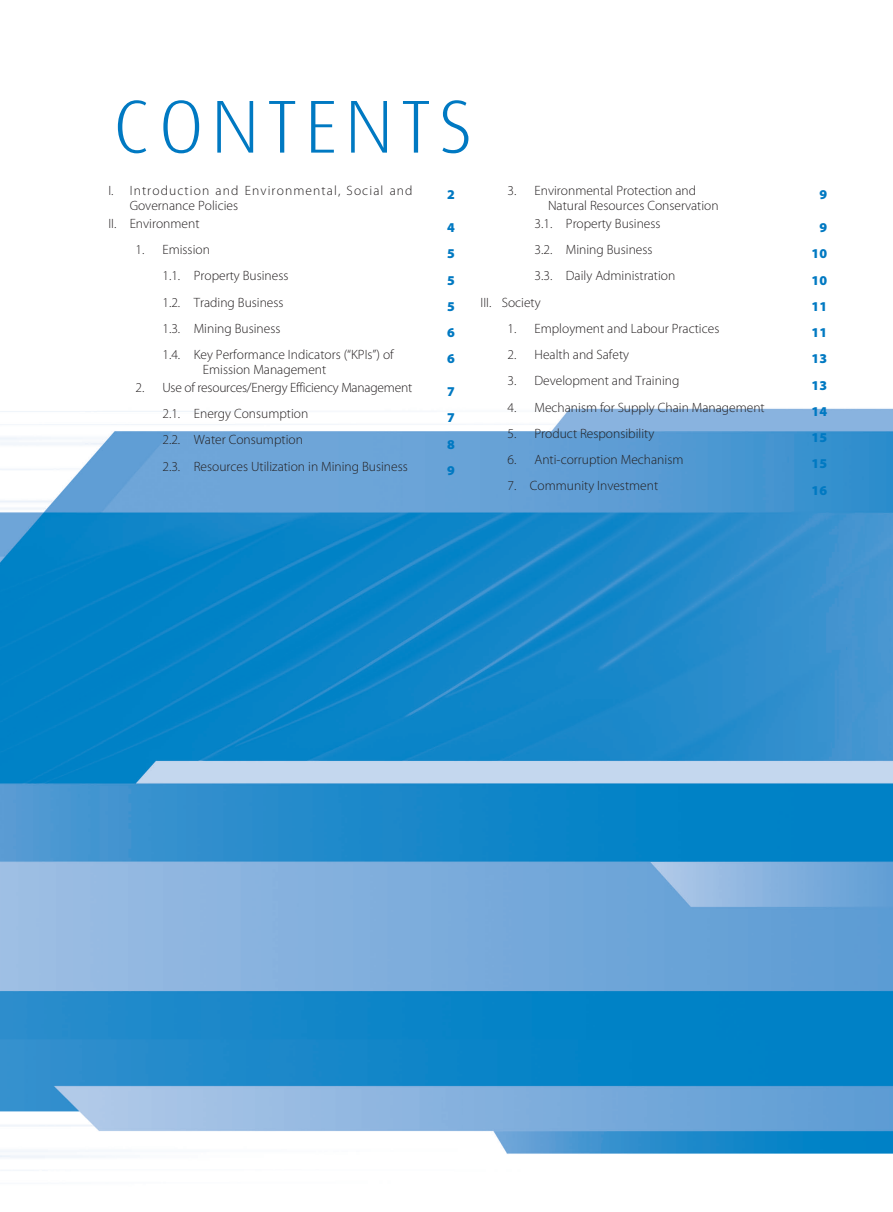
<style>
.page{position:relative;width:893px;height:1212px;background:#fff}
.page>*{position:absolute;margin:0;border:0;box-sizing:border-box;transform-origin:0 0}
.t1{font:300 75px "Dax";letter-spacing:.1em;color:#0079c2}
.t2{font:300 13.5px/15px "Myriad Pro";color:#231f20}
.t3{font:300 13.5px/15px "Myriad Pro";letter-spacing:.085em;color:#231f20}
.t4{font:900 13.5px "Myriad Pro";color:#0079c2}
</style>
<div class="page">
<img style="left:0;top:408px;width:893px;height:763px">
<h1 class="t1" style="left:113px;top:86px;width:361px">CONTENTS</h1>
<p class="t3" style="left:130px;top:183px;width:284px;text-indent:-21px">I. Introduction and Environmental, Social and<br>Governance Policies</p>
<p class="t4" style="left:447px;top:186px;width:9px">2</p>
<p class="t2" style="left:108px;top:216px;width:93px">II. Environment</p>
<p class="t4" style="left:447px;top:218px;width:9px">4</p>
<p class="t2" style="left:135px;top:242px;width:76px">1. Emission</p>
<p class="t4" style="left:447px;top:245px;width:9px">5</p>
<p class="t2" style="left:162px;top:268px;width:128px">1.1. Property Business</p>
<p class="t4" style="left:447px;top:271px;width:9px">5</p>
<p class="t2" style="left:162px;top:294px;width:123px">1.2. Trading Business</p>
<p class="t4" style="left:447px;top:297px;width:9px">5</p>
<p class="t2" style="left:162px;top:321px;width:119px">1.3. Mining Business</p>
<p class="t4" style="left:447px;top:323px;width:9px">6</p>
<p class="t2" style="left:203px;top:347px;width:192px;text-indent:-40px">1.4. Key Performance Indicators (“KPIs”) of<br>Emission Management</p>
<p class="t4" style="left:447px;top:350px;width:9px">6</p>
<p class="t2" style="left:135px;top:380px;width:278px">2. Use of resources/Energy Efficiency Management</p>
<p class="t4" style="left:447px;top:382px;width:9px">7</p>
<p class="t2" style="left:162px;top:406px;width:147px">2.1. Energy Consumption</p>
<p class="t4" style="left:447px;top:409px;width:9px">7</p>
<p class="t2" style="left:162px;top:432px;width:142px">2.2. Water Consumption</p>
<p class="t4" style="left:447px;top:435px;width:9px">8</p>
<p class="t2" style="left:162px;top:458px;width:247px">2.3. Resources Utilization in Mining Business</p>
<p class="t4" style="left:447px;top:461px;width:9px">9</p>
<p class="t2" style="left:548px;top:183px;width:172px;text-indent:-40px">3. Environmental Protection and<br>Natural Resources Conservation</p>
<p class="t4" style="left:819px;top:186px;width:9px">9</p>
<p class="t2" style="left:534px;top:216px;width:128px">3.1. Property Business</p>
<p class="t4" style="left:819px;top:218px;width:9px">9</p>
<p class="t2" style="left:534px;top:242px;width:119px">3.2. Mining Business</p>
<p class="t4" style="left:812px;top:245px;width:17px">10</p>
<p class="t2" style="left:534px;top:268px;width:142px">3.3. Daily Administration</p>
<p class="t4" style="left:812px;top:271px;width:17px">10</p>
<p class="t2" style="left:480px;top:294px;width:62px">III. Society</p>
<p class="t4" style="left:812px;top:297px;width:17px">11</p>
<p class="t2" style="left:507px;top:321px;width:213px">1. Employment and Labour Practices</p>
<p class="t4" style="left:812px;top:323px;width:17px">11</p>
<p class="t2" style="left:507px;top:347px;width:123px">2. Health and Safety</p>
<p class="t4" style="left:812px;top:350px;width:17px">13</p>
<p class="t2" style="left:507px;top:373px;width:173px">3. Development and Training</p>
<p class="t4" style="left:812px;top:376px;width:17px">13</p>
<p class="t2" style="left:507px;top:399px;width:259px">4. Mechanism for Supply Chain Management</p>
<p class="t4" style="left:812px;top:402px;width:17px">14</p>
<p class="t2" style="left:507px;top:426px;width:148px">5. Product Responsibility</p>
<p class="t4" style="left:812px;top:428px;width:17px">15</p>
<p class="t2" style="left:507px;top:452px;width:177px">6. Anti-corruption Mechanism</p>
<p class="t4" style="left:812px;top:455px;width:17px">15</p>
<p class="t2" style="left:507px;top:478px;width:152px">7. Community Investment</p>
<p class="t4" style="left:812px;top:481px;width:17px">16</p>
</div>
